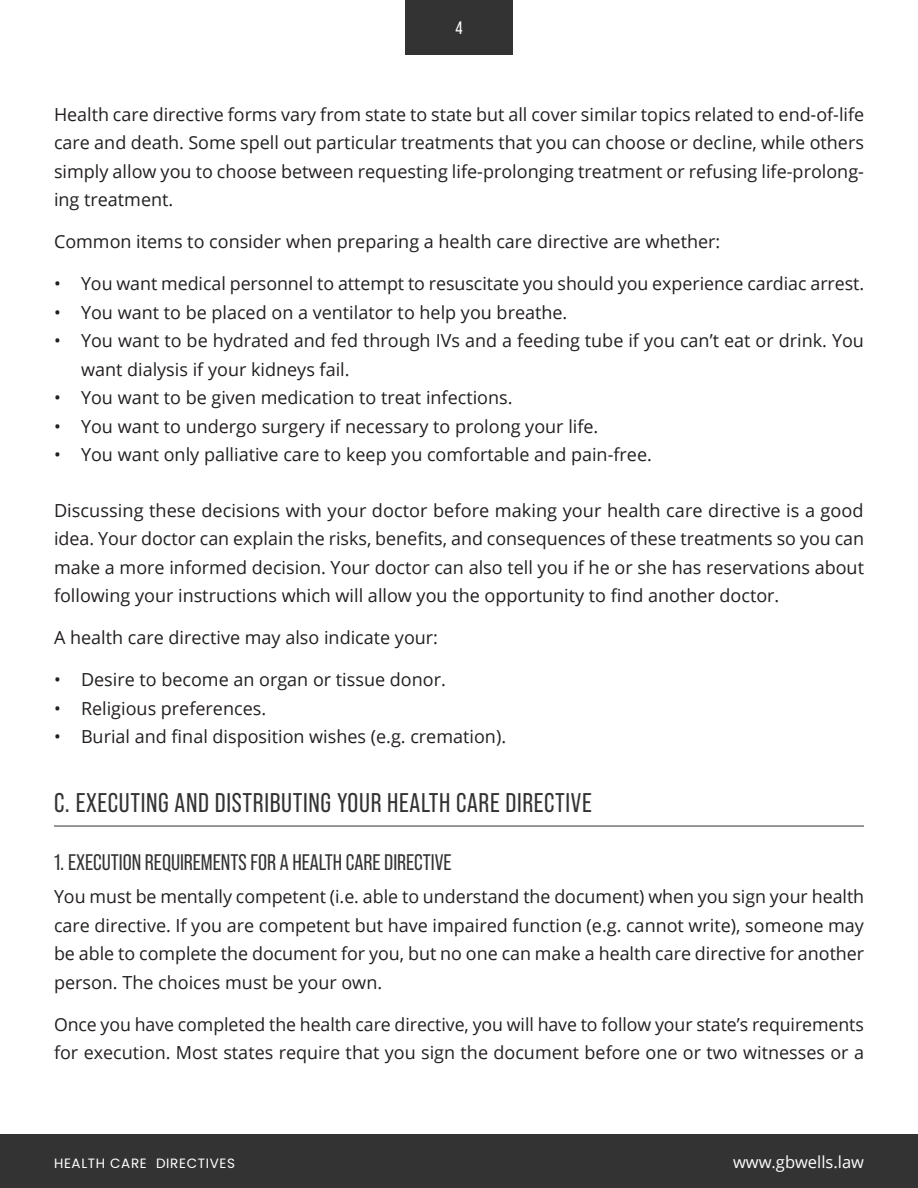
<style>
.page{position:relative;width:918px;height:1188px;background:#fff}
.page>*{position:absolute;margin:0;border:0;box-sizing:border-box;transform-origin:0 0}
.H1_-_Heading_1{font:27px "Bebas Neue Pro";letter-spacing:.025em;color:#333334}
.H2_-_Heading_2{font:22.5px "Bebas Neue Pro";color:#333334}
.P1_1_-_Basic_Paragra{font:18px/28.5px "Open Sans";color:#231f20;text-align:justify}
.t1{font:18px "Bebas Neue Pro";color:#fff}
.t2{font:16.5px "Open Sans";color:#fff}
.t3{font:13.5px "Poppins";letter-spacing:.05em;color:#fff}
</style>
<div class="page">
<hr style="left:917px;top:0;width:1px;height:448px;background:#333334">
<div style="left:405px;top:0;width:108px;height:54px;background:#333334"></div>
<div style="left:0;top:1134px;width:918px;height:54px;background:#333334"></div>
<hr style="left:54px;top:826px;width:810px;height:1px;background:#333334">
<p class="t1" style="left:455px;top:18px;width:9px">4</p>
<p class="P1_1_-_Basic_Paragra" style="left:54px;top:100px;width:812px">Health care directive forms vary from state to state but all cover similar topics related to end-of-life care and death. Some spell out particular treatments that you can choose or decline, while others simply allow you to choose between requesting life-prolonging treatment or refusing life-prolong&shy;ing treatment.</p>
<p class="P1_1_-_Basic_Paragra" style="left:54px;top:227px;width:668px">Common items to consider when preparing a health care directive are whether:</p>
<p class="P1_1_-_Basic_Paragra" style="left:54px;top:269px;width:812px">• You want medical personnel to attempt to resuscitate you should you experience cardiac arrest.</p>
<p class="P1_1_-_Basic_Paragra" style="left:54px;top:298px;width:515px">• You want to be placed on a ventilator to help you breathe.</p>
<p class="P1_1_-_Basic_Paragra" style="left:81px;top:326px;width:785px;text-indent:-27px">• You want to be hydrated and fed through IVs and a feeding tube if you can’t eat or drink. You want dialysis if your kidneys fail.</p>
<p class="P1_1_-_Basic_Paragra" style="left:54px;top:383px;width:460px">• You want to be given medication to treat infections.</p>
<p class="P1_1_-_Basic_Paragra" style="left:54px;top:412px;width:546px">• You want to undergo surgery if necessary to prolong your life.</p>
<p class="P1_1_-_Basic_Paragra" style="left:54px;top:440px;width:599px">• You want only palliative care to keep you comfortable and pain-free.</p>
<p class="P1_1_-_Basic_Paragra" style="left:54px;top:496px;width:812px">Discussing these decisions with your doctor before making your health care directive is a good idea. Your doctor can explain the risks, benefits, and consequences of these treatments so you can make a more informed decision. Your doctor can also tell you if he or she has reservations about following your instructions which will allow you the opportunity to find another doctor.</p>
<p class="P1_1_-_Basic_Paragra" style="left:54px;top:623px;width:386px">A health care directive may also indicate your:</p>
<p class="P1_1_-_Basic_Paragra" style="left:54px;top:665px;width:393px">• Desire to become an organ or tissue donor.</p>
<p class="P1_1_-_Basic_Paragra" style="left:54px;top:694px;width:214px">• Religious preferences.</p>
<p class="P1_1_-_Basic_Paragra" style="left:54px;top:722px;width:454px">• Burial and final disposition wishes (e.g. cremation).</p>
<p class="H1_-_Heading_1" style="left:54px;top:788px;width:539px">C. EXECUTING AND DISTRIBUTING YOUR HEALTH CARE DIRECTIVE</p>
<p class="H2_-_Heading_2" style="left:54px;top:850px;width:399px">1. EXECUTION REQUIREMENTS FOR A HEALTH CARE DIRECTIVE</p>
<p class="P1_1_-_Basic_Paragra" style="left:54px;top:882px;width:812px">You must be mentally competent (i.e. able to understand the document) when you sign your health care directive. If you are competent but have impaired function (e.g. cannot write), someone may be able to complete the document for you, but no one can make a health care directive for another person. The choices must be your own.</p>
<p class="P1_1_-_Basic_Paragra" style="left:54px;top:1009px;width:812px">Once you have completed the health care directive, you will have to follow your state’s requirements for execution. Most states require that you sign the document before one or two witnesses or a</p>
<p class="t3" style="left:54px;top:1156px;width:183px">HEALTH CARE DIRECTIVES</p>
<p class="t2" style="left:733px;top:1151px;width:132px">www.gbwells.law</p>
</div>
